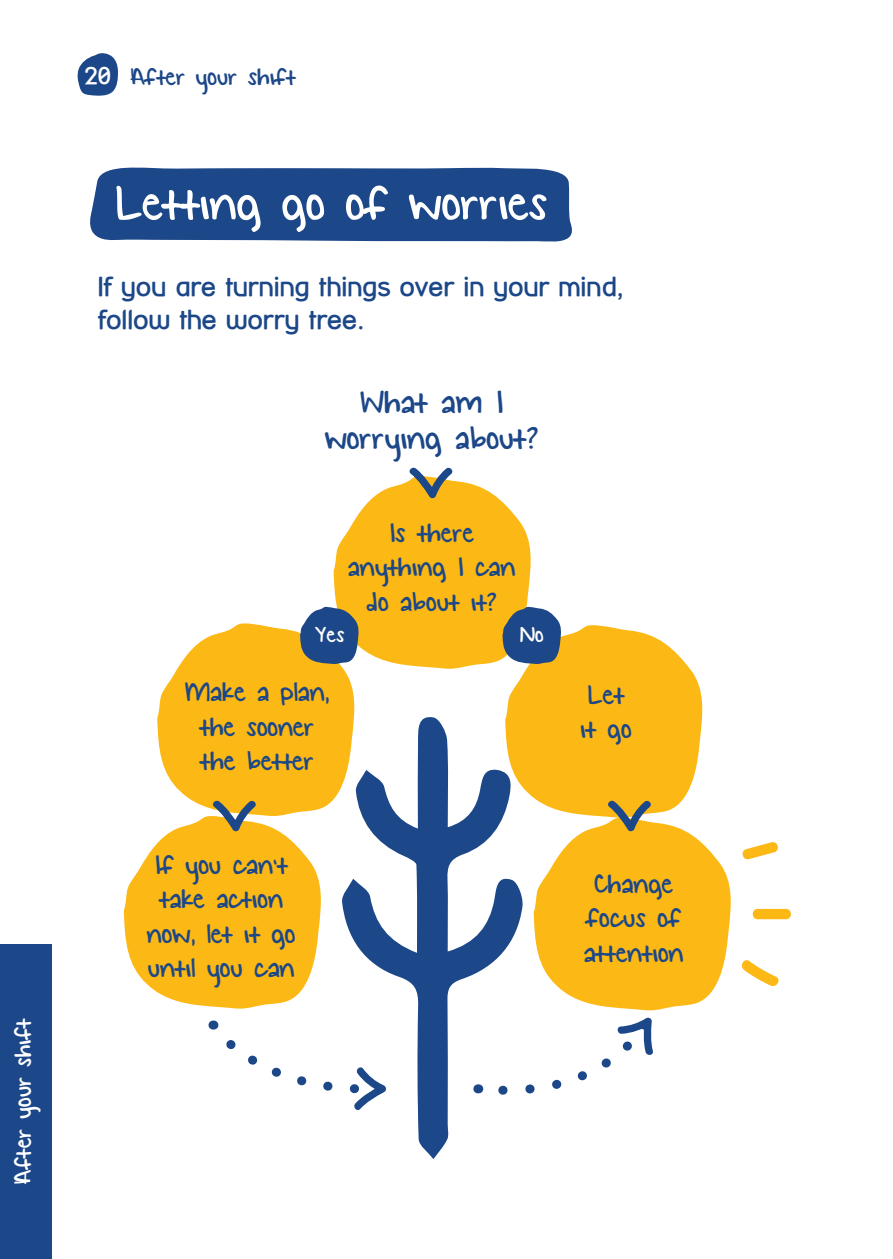
<style>
.page{position:relative;width:893px;height:1259px;background:#fff}
.page>*{position:absolute;margin:0;border:0;box-sizing:border-box;transform-origin:0 0}
.t1{font:54px "KG Small Town Southern Girl";color:#fff}
.t2{font:36px/36px "KG Small Town Southern Girl";color:#1c4788;text-align:center}
.t3{font:30px/34.5px "KG Small Town Southern Girl";color:#1c4788;text-align:center}
.t4{font:700 27px/33px "Street Corner";color:#1c4788}
.t5{font:27px "KG Small Town Southern Girl";color:#1c4788}
.t6{font:27px "KG Small Town Southern Girl";color:#fff}
.t7{font:24px "KG Small Town Southern Girl";color:#fff}
.s1{font-family:"Street Corner";font-weight:700;font-size:24px;color:#fff}
</style>
<div class="page">
<div style="left:90px;top:167px;width:482px;height:75px;background:#1c4788"></div>
<svg style="left:418px;top:1112px;width:31px;height:47px"></svg>
<svg style="left:124px;top:467px;width:667px;height:645px"></svg>
<div style="left:0;top:944px;width:51px;height:315px;background:#1c4788"></div>
<svg style="left:77px;top:53px;width:41px;height:43px"></svg>
<p class="t6" style="left:8px;top:1184px;width:169px;rotate:-90deg">After your shift</p>
<p class="t5" style="left:84px;top:62px;width:213px"><span class="s1">20</span> After your shift</p>
<h1 class="t1" style="left:115px;top:174px;width:434px">Letting go of worries</h1>
<p class="t4" style="left:98px;top:270px;width:528px">If you are turning things over in your mind, follow the worry tree.</p>
<p class="t2" style="left:325px;top:386px;width:215px">What am I worrying about?</p>
<p class="t3" style="left:348px;top:517px;width:169px">Is there anything I can do about it?</p>
<p class="t7" style="left:314px;top:622px;width:32px">Yes</p>
<p class="t7" style="left:520px;top:622px;width:25px">No</p>
<p class="t3" style="left:185px;top:677px;width:146px">Make a plan, the sooner the better</p>
<p class="t3" style="left:147px;top:849px;width:150px">If you can’t take action now, let it go until you can</p>
<p class="t3" style="left:580px;top:679px;width:53px;text-align:left">Let it go</p>
<p class="t3" style="left:584px;top:868px;width:101px">Change focus of attention</p>
</div>
